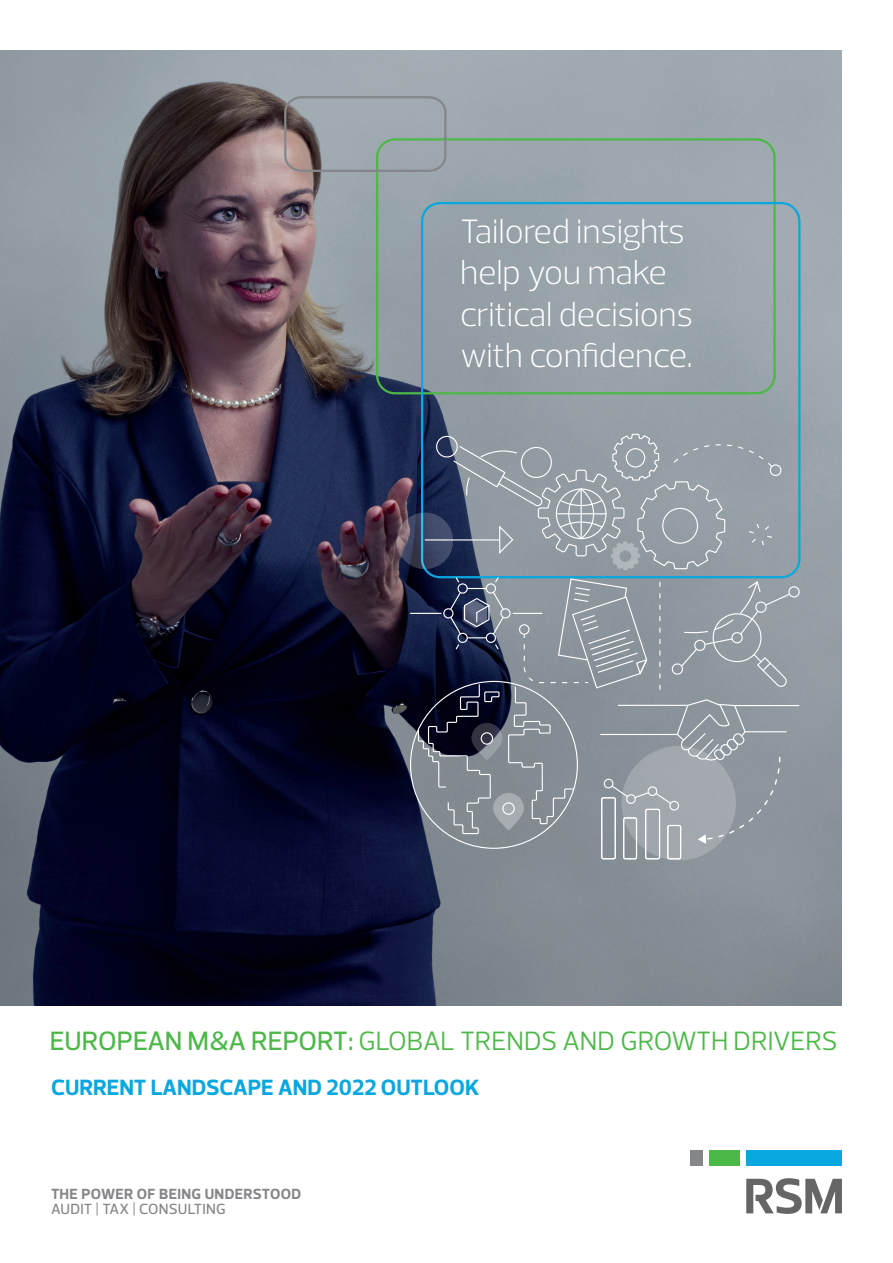
<style>
.page{position:relative;width:893px;height:1263px;background:#fff}
.page>*{position:absolute;margin:0;border:0;box-sizing:border-box;transform-origin:0 0}
.t1{font:300 34.5px/41.4px "Prelo";letter-spacing:-.01em;color:#fff}
.t2{font:27px "Prelo";letter-spacing:-.005em;color:#4cb848}
.t3{font:700 22.5px "Prelo";letter-spacing:-.005em;color:#08a7e0}
.t4{font:700 15px "Prelo";letter-spacing:.02em;color:#848689}
.t5{font:500 15px "Prelo";letter-spacing:.01em;color:#848689}
.s1{font-weight:500}
</style>
<div class="page">
<img style="left:0;top:51px;width:842px;height:955px">
<div style="left:746px;top:1150px;width:96px;height:16px;background:#08a7e0"></div>
<div style="left:690px;top:1150px;width:12px;height:16px;background:#848689"></div>
<div style="left:709px;top:1150px;width:30px;height:16px;background:#4cb848"></div>
<svg style="left:746px;top:1178px;width:96px;height:36px"></svg>
<div style="left:376px;top:138px;width:400px;height:256px;border:2px solid #4cb848;border-radius:18px"></div>
<svg style="left:283px;top:95px;width:165px;height:78px;background:#979da0"></svg>
<svg style="left:397px;top:432px;width:404px;height:434px;background:#7f8893"></svg>
<div style="left:519px;top:624px;width:10px;height:11px;border:1px solid #fff;border-radius:50%"></div>
<p class="t1" style="left:460px;top:210px;width:235px">Tailored insights help you make critical decisions with confidence.</p>
<p class="t2" style="left:50px;top:1026px;width:789px"><span class="s1">EUROPEAN M&amp;A REPORT:</span> GLOBAL TRENDS AND GROWTH DRIVERS</p>
<p class="t3" style="left:51px;top:1074px;width:430px">CURRENT LANDSCAPE AND 2022 OUTLOOK</p>
<p class="t4" style="left:51px;top:1185px;width:252px">THE POWER OF BEING UNDERSTOOD</p>
<p class="t5" style="left:51px;top:1200px;width:176px">AUDIT | TAX | CONSULTING</p>
</div>
